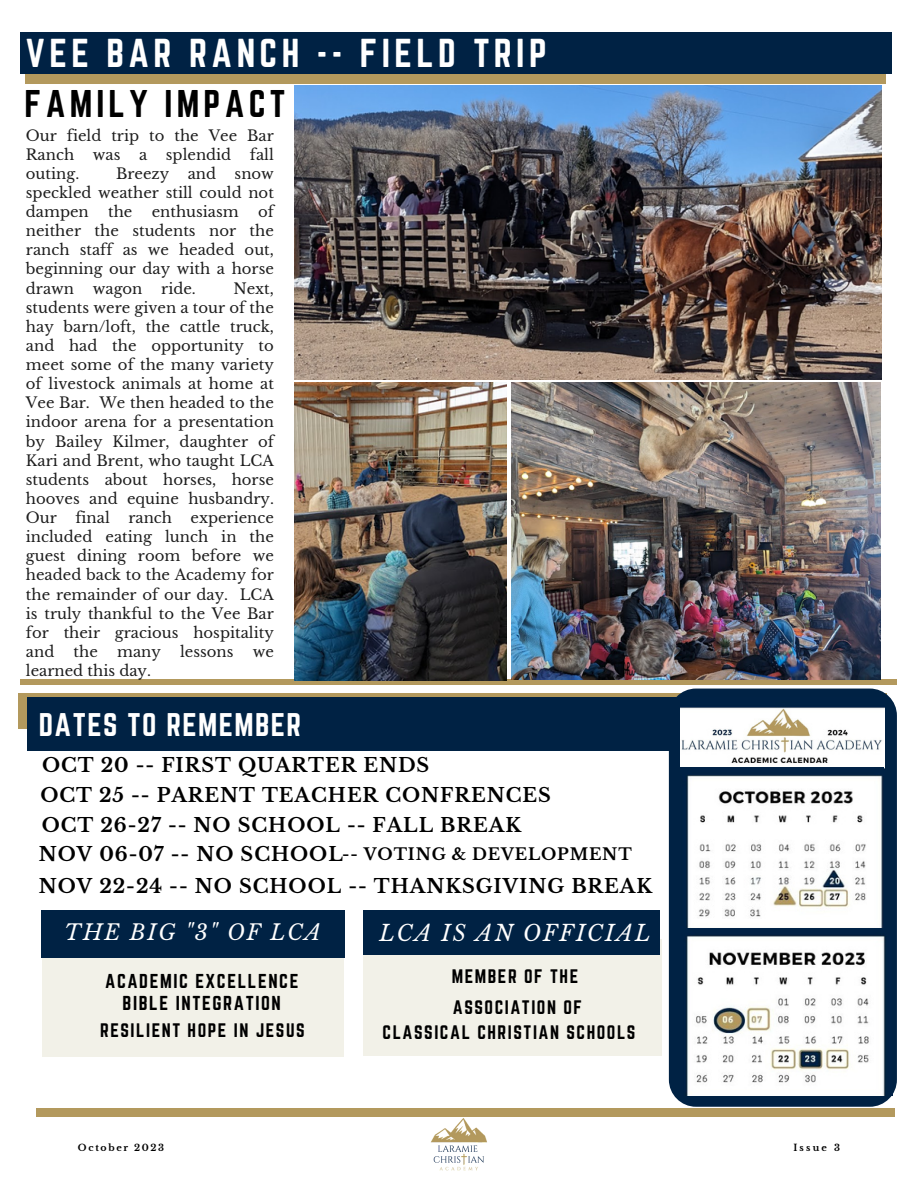
<style>
.page{position:relative;width:918px;height:1188px;background:#fff}
.page>*{position:absolute;margin:0;border:0;box-sizing:border-box;transform-origin:0 0}
.t1{font:35.25px "Norwester";letter-spacing:.125em;color:#fff}
.t2{font:33.75px "Norwester";letter-spacing:.125em;color:#000}
.t3{font:28.65px "Norwester";letter-spacing:.05em;color:#fff}
.t4{font:italic 21.9px "Libre Baskerville";letter-spacing:.09em;color:#fff}
.t5{font:italic 21.3px "Libre Baskerville";letter-spacing:.09em;color:#fff}
.t6{font:700 19.2px "Libre Baskerville";letter-spacing:.05em;color:#000}
.t7{font:17.7px "Norwester";letter-spacing:.09em;color:#000}
.t8{font:17.55px "Norwester";letter-spacing:.09em;color:#000}
.t9{font:17.1px "Norwester";letter-spacing:.09em;color:#000}
.t10{font:700 16.2px "Libre Baskerville";letter-spacing:.05em;color:#000}
.t11{font:14.85px/19.2px "Libre Baskerville";color:#000;text-align:justify}
.t12{font:700 9.3px "Libre Baskerville";letter-spacing:.18em;color:#000}
</style>
<div class="page">
<img style="left:431px;top:1118px;width:56px;height:53px">
<div style="left:26px;top:47px;width:859px;height:37px;background:#b3995d"></div>
<div style="left:20px;top:33px;width:872px;height:40px;background:#024"></div>
<div style="left:364px;top:940px;width:298px;height:116px;background:#f2f1e8"></div>
<div style="left:364px;top:910px;width:296px;height:44px;background:#024"></div>
<svg style="left:19px;top:693px;width:650px;height:35px;background:#908258"></svg>
<svg style="left:669px;top:689px;width:228px;height:418px;background:#0f2e4e"></svg>
<div style="left:28px;top:698px;width:652px;height:53px;background:#024"></div>
<div style="left:42px;top:910px;width:302px;height:146px;background:#f2f1e8"></div>
<div style="left:36px;top:1109px;width:859px;height:8px;background:#b3995d"></div>
<div style="left:42px;top:910px;width:302px;height:47px;background:#024"></div>
<div style="left:20px;top:679px;width:876px;height:6px;background:#b3995d"></div>
<img style="left:681px;top:698px;width:203px;height:77px">
<img style="left:681px;top:768px;width:202px;height:160px">
<img style="left:681px;top:928px;width:211px;height:168px">
<img style="left:295px;top:85px;width:586px;height:294px">
<img style="left:512px;top:382px;width:369px;height:297px">
<img style="left:295px;top:382px;width:211px;height:298px">
<p class="t1" style="left:26px;top:32px;width:522px">VEE BAR RANCH -- FIELD TRIP</p>
<p class="t2" style="left:25px;top:84px;width:262px">FAMILY IMPACT</p>
<p class="t11" style="left:26px;top:126px;width:250px">Our field trip to the Vee Bar<br>Ranch</p>
<p class="t11" style="left:93px;top:145px;width:29px">was</p>
<p class="t11" style="left:139px;top:145px;width:10px">a</p>
<p class="t11" style="left:166px;top:145px;width:67px">splendid</p>
<p class="t11" style="left:250px;top:145px;width:25px">fall</p>
<p class="t11" style="left:26px;top:164px;width:250px;text-indent:90px">Breezy and snow speckled weather still could not dampen</p>
<p class="t11" style="left:26px;top:164px;width:55px">outing.</p>
<p class="t11" style="left:26px;top:202px;width:250px;text-indent:232px">of neither the students nor the ranch staff as we headed out, beginning our day with a horse drawn</p>
<p class="t11" style="left:108px;top:202px;width:26px">the</p>
<p class="t11" style="left:152px;top:202px;width:89px">enthusiasm</p>
<p class="t11" style="left:93px;top:279px;width:51px">wagon</p>
<p class="t11" style="left:161px;top:279px;width:36px">ride.</p>
<p class="t11" style="left:26px;top:279px;width:250px;text-indent:207px">Next, students were given a tour of the hay barn/loft, the cattle truck, and had the opportunity to meet some of the many variety of livestock animals at home at Vee Bar. We then headed to the indoor arena for a presentation by Bailey Kilmer, daughter of Kari and Brent, who taught LCA students about horses, horse hooves and equine husbandry.<br>Our final ranch experience included eating lunch in the guest dining room before we headed back to the Academy for the remainder of our day. LCA is truly thankful to the Vee Bar for their gracious hospitality and</p>
<p class="t11" style="left:74px;top:642px;width:26px">the</p>
<p class="t11" style="left:117px;top:642px;width:45px">many</p>
<p class="t11" style="left:180px;top:642px;width:55px">lessons</p>
<p class="t11" style="left:253px;top:642px;width:23px">we</p>
<p class="t11" style="left:26px;top:661px;width:127px">learned this day.</p>
<p class="t3" style="left:39px;top:707px;width:264px">DATES TO REMEMBER</p>
<p class="t6" style="left:42px;top:753px;width:389px">OCT 20 -- FIRST QUARTER ENDS</p>
<p class="t6" style="left:40px;top:784px;width:512px">OCT 25 -- PARENT TEACHER CONFRENCES</p>
<p class="t6" style="left:42px;top:814px;width:481px">OCT 26-27 -- NO SCHOOL -- FALL BREAK</p>
<p class="t10" style="left:342px;top:845px;width:291px">-- VOTING &amp; DEVELOPMENT</p>
<p class="t6" style="left:39px;top:875px;width:615px">NOV 22-24 -- NO SCHOOL -- THANKSGIVING BREAK</p>
<p class="t6" style="left:39px;top:842px;width:306px">NOV 06-07 -- NO SCHOOL</p>
<p class="t5" style="left:64px;top:919px;width:258px">THE BIG "3" OF LCA</p>
<p class="t8" style="left:105px;top:970px;width:195px">ACADEMIC EXCELLENCE</p>
<p class="t7" style="left:123px;top:993px;width:160px">BIBLE INTEGRATION</p>
<p class="t9" style="left:100px;top:1020px;width:206px">RESILIENT HOPE IN JESUS</p>
<p class="t4" style="left:380px;top:919px;width:272px">LCA IS AN OFFICIAL</p>
<p class="t9" style="left:452px;top:966px;width:128px">MEMBER OF THE</p>
<p class="t9" style="left:453px;top:997px;width:131px">ASSOCIATION OF</p>
<p class="t9" style="left:383px;top:1022px;width:254px">CLASSICAL CHRISTIAN SCHOOLS</p>
<p class="t12" style="left:78px;top:1142px;width:88px">October 2023</p>
<p class="t12" style="left:793px;top:1142px;width:48px">Issue 3</p>
</div>
